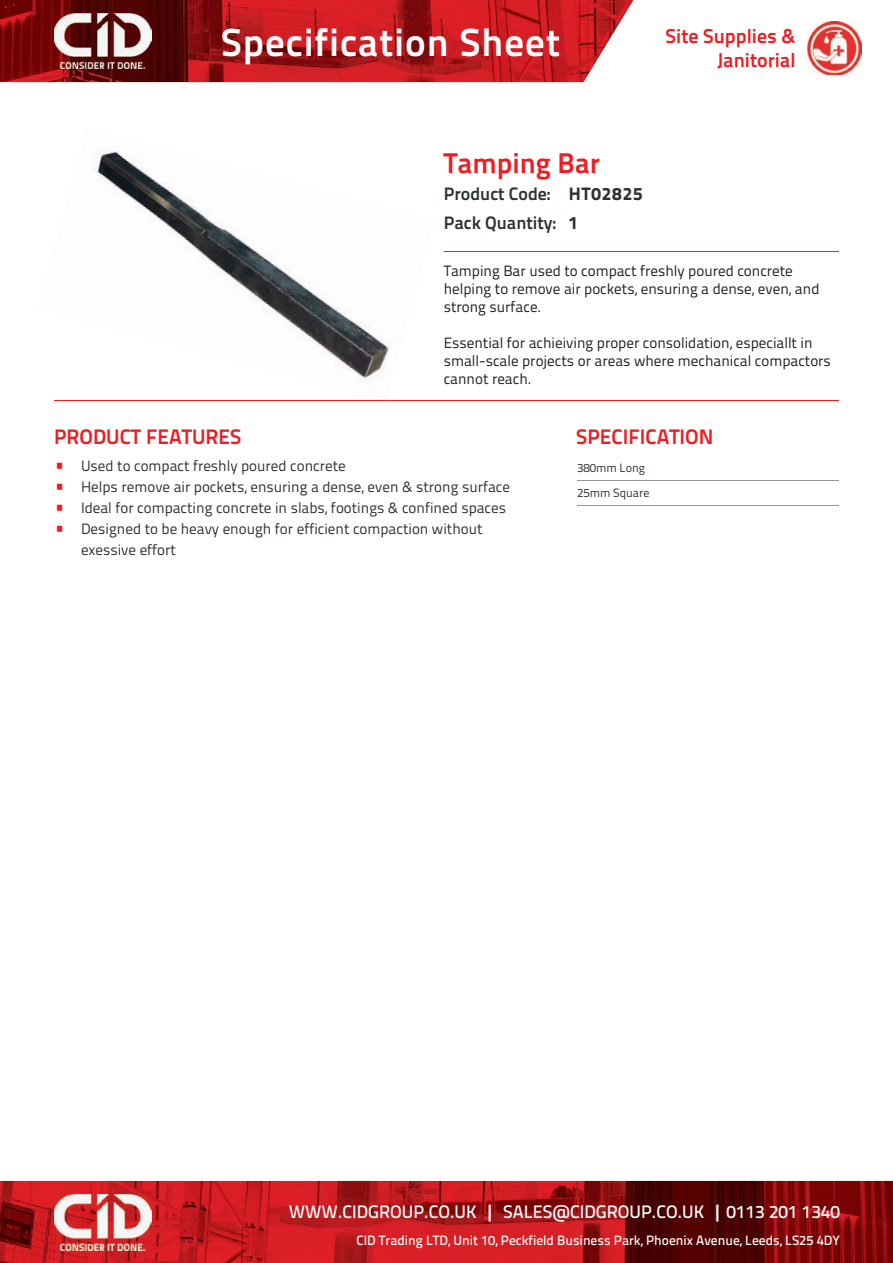
<style>
.page{position:relative;width:893px;height:1263px;background:#fff}
.page>*{position:absolute;margin:0;border:0;box-sizing:border-box;transform-origin:0 0}
.t1{font:39px "Titillium Text 25 L 800 wt";letter-spacing:.025em;color:#fff}
.t2{font:28.5px "Titillium Text 25 L 800 wt";color:#ee1d23}
.t3{font:21px "Titillium Text 25 L 800 wt";color:#ee1d23}
.t4{font:19.95px/24px "Titillium Text 25 L 800 wt";color:#ee1d23;text-align:right}
.t5{font:18px "Titillium Text 25 L 600 wt";color:#fff}
.t6{font:18px/28.7px "Titillium Text 25 L 800 wt";color:#2c3432}
.t7{font:18px "Titillium Text 25 L 999 wt";color:#2c3432}
.t8{font:15px/18px "Titillium Text 25 L 400 wt";color:#231f20}
.t9{font:15px/21px "Titillium Text 25 L 400 wt";color:#2c3432}
.t10{font:13.5px "Titillium Text 25 L 600 wt";color:#fff}
.t11{font:12px "Titillium Text 25 L 400 wt";color:#2c3432}
.s1{font-family:"Titillium Text 25 L 999 wt"}
.s2{font-size:21px;color:#ee1d23}
.s3{font-family:"Titillium Text 25 L 800 wt"}
</style>
<div class="page">
<img style="left:0;top:1181px;width:893px;height:82px">
<img style="left:0;top:0;width:633px;height:82px">
<img style="left:54px;top:1195px;width:97px;height:56px">
<hr style="left:54px;top:400px;width:785px;height:1px;background:#ee1d23">
<hr style="left:577px;top:480px;width:262px;height:1px;background:#939598">
<hr style="left:577px;top:506px;width:262px;height:1px;background:#939598">
<img style="left:54px;top:13px;width:97px;height:56px">
<img style="left:807px;top:22px;width:54px;height:53px">
<img style="left:96px;top:150px;width:293px;height:250px">
<hr style="left:444px;top:251px;width:395px;height:1px;background:#ee1d23">
<h1 class="t1" style="left:221px;top:12px;width:340px">Specification Sheet</h1>
<h2 class="t2" style="left:444px;top:141px;width:158px">Tamping Bar</h2>
<h3 class="t4" style="left:666px;top:23px;width:131px">Site Supplies &amp;<br>Janitorial</h3>
<h3 class="t3" style="left:54px;top:420px;width:189px">PRODUCT FEATURES</h3>
<p class="t6" style="left:444px;top:179px;width:201px">Product Code: <span class="s1">HT02825<br></span>Pack Quantity:</p>
<p class="t8" style="left:444px;top:261px;width:377px">Tamping Bar used to compact freshly poured concrete helping to remove air pockets, ensuring a dense, even, and strong surface.</p>
<p class="t8" style="left:444px;top:333px;width:389px">Essential for achieiving proper consolidation, especiallt in small-scale projects or areas where mechanical compactors cannot reach.</p>
<p class="t7" style="left:569px;top:209px;width:11px">1</p>
<h3 class="t3" style="left:576px;top:420px;width:139px">SPECIFICATION</h3>
<p class="t9" style="left:54px;top:455px;width:293px"><span class="s2">•</span> Used to compact freshly poured concrete</p>
<p class="t9" style="left:54px;top:476px;width:458px"><span class="s2">•</span> Helps remove air pockets, ensuring a dense, even &amp; strong surface</p>
<p class="t9" style="left:54px;top:497px;width:454px"><span class="s2">•</span> Ideal for compacting concrete in slabs, footings &amp; confined spaces</p>
<p class="t9" style="left:81px;top:518px;width:403px;text-indent:-27px"><span class="s2">•</span> Designed to be heavy enough for efficient compaction without exessive effort</p>
<p class="t11" style="left:577px;top:459px;width:70px">380mm Long</p>
<p class="t11" style="left:577px;top:484px;width:74px">25mm Square</p>
<p class="t5" style="left:289px;top:1198px;width:553px">WWW.CIDGROUP.CO.UK <span class="s3">|</span> SALES@CIDGROUP.CO.UK <span class="s3">|</span> 0113 201 1340</p>
<p class="t10" style="left:356px;top:1230px;width:485px">CID Trading LTD, Unit 10, Peckfield Business Park, Phoenix Avenue, Leeds, LS25 4DY</p>
</div>
